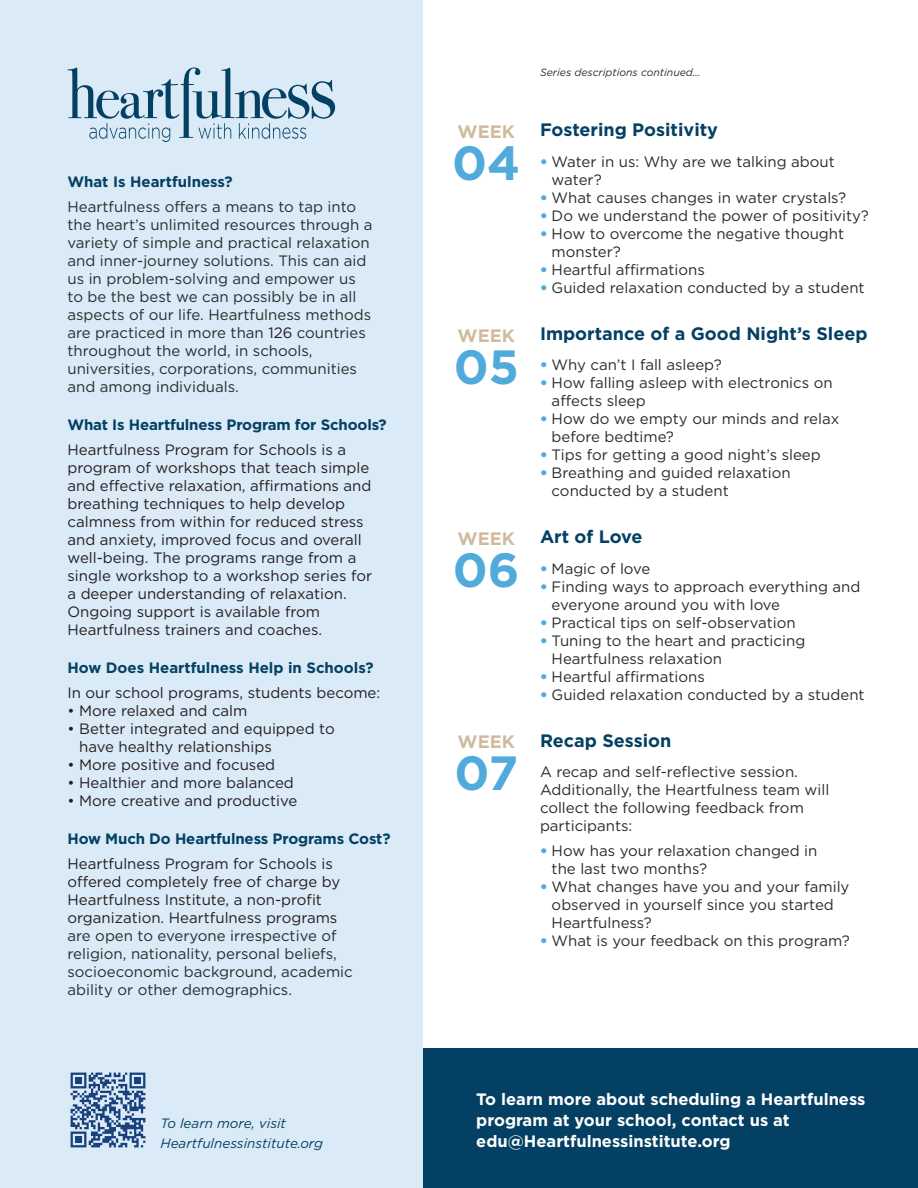
<style>
.page{position:relative;width:918px;height:1188px;background:#fff}
.page>*{position:absolute;margin:0;border:0;box-sizing:border-box;transform-origin:0 0}
.t1{font:700 48px "Gotham";color:#50abdc}
.t2{font:700 18px "Gotham";color:#044063}
.t3{font:700 18px "Gotham";color:#d0ba9e}
.t4{font:700 16.5px/21px "Gotham";color:#fff}
.t5{font:15px/18px "Gotham";color:#262e2c}
.t6{font:15px/18px "Gotham";color:#231f20}
.t7{font:700 15px "Gotham";letter-spacing:-.01em;color:#044063}
.t8{font:italic 13.5px/19.5px "Gotham";color:#044063}
.t9{font:italic 10.5px "Gotham";color:#262e2c}
.s1{color:#231f20}
.s2{color:#262e2c}
.s3{font-weight:900;color:#50abdc}
</style>
<div class="page">
<div style="left:422px;top:1049px;width:496px;height:139px;background:#044063"></div>
<div style="left:0;top:0;width:422px;height:1188px;background:#daeaf6"></div>
<svg style="left:68px;top:67px;width:267px;height:75px"></svg>
<svg style="left:71px;top:1073px;width:74px;height:74px"></svg>
<div style="left:75px;top:1136px;width:7px;height:7px;background:#18417e"></div>
<p class="t7" style="left:68px;top:172px;width:167px">What Is Heartfulness?</p>
<p class="t5" style="left:68px;top:198px;width:306px">Heartfulness offers a means to tap into the heart’s unlimited resources through a variety of simple and practical relaxation and inner-journey solutions. This can aid us in problem-solving and empower us to be the best we can possibly be in all aspects of our life. Heartfulness methods are practiced in more than <span class="s1">126</span> countries throughout the world, in schools, universities, corporations, communities and among individuals.</p>
<p class="t7" style="left:68px;top:415px;width:321px">What Is Heartfulness Program for Schools?</p>
<p class="t6" style="left:68px;top:441px;width:306px">Heartfulness Program for Schools is a program of workshops that teach simple and effective relaxation, affirmations and breathing techniques to help develop calmness from within for reduced stress and anxiety, improved focus and overall well-being. The programs range from a single workshop to a workshop series for a deeper understanding of relaxation.<br>Ongoing support is available from Heartfulness trainers and coaches.</p>
<p class="t7" style="left:68px;top:658px;width:308px">How Does Heartfulness Help in Schools?</p>
<p class="t6" style="left:68px;top:684px;width:314px">In our school programs, students become:</p>
<p class="t6" style="left:68px;top:702px;width:181px">• More relaxed and calm</p>
<p class="t6" style="left:79px;top:720px;width:257px;text-indent:-12px">• Better integrated and equipped to have healthy relationships</p>
<p class="t6" style="left:68px;top:756px;width:209px">• More positive and focused</p>
<p class="t6" style="left:68px;top:774px;width:228px">• Healthier and more balanced</p>
<p class="t6" style="left:68px;top:792px;width:231px">• More creative and productive</p>
<p class="t7" style="left:68px;top:829px;width:325px">How Much Do Heartfulness Programs Cost?</p>
<p class="t6" style="left:68px;top:855px;width:287px">Heartfulness Program for Schools is offered completely free of charge by Heartfulness Institute, a non-profit organization. Heartfulness programs <span class="s2">are open to everyone irrespective of religion, nationality, personal beliefs, socioeconomic background, academic ability or other demographics.</span></p>
<p class="t8" style="left:160px;top:1114px;width:164px">To learn more, visit<br>Heartfulnessinstitute.org</p>
<p class="t3" style="left:458px;top:120px;width:59px">WEEK</p>
<p class="t1" style="left:452px;top:131px;width:70px">04</p>
<p class="t3" style="left:458px;top:323px;width:59px">WEEK</p>
<p class="t1" style="left:454px;top:335px;width:67px">05</p>
<p class="t3" style="left:458px;top:526px;width:59px">WEEK</p>
<p class="t1" style="left:453px;top:538px;width:68px">06</p>
<p class="t3" style="left:458px;top:729px;width:59px">WEEK</p>
<p class="t1" style="left:455px;top:741px;width:65px">07</p>
<p class="t9" style="left:540px;top:65px;width:162px">Series descriptions continued…</p>
<p class="t2" style="left:540px;top:118px;width:180px">Fostering Positivity</p>
<p class="t5" style="left:552px;top:152px;width:285px;text-indent:-12px"><span class="s3">•</span> Water in us: Why are we talking about water?</p>
<p class="t5" style="left:540px;top:188px;width:308px"><span class="s3">•</span> What causes changes in water crystals?</p>
<p class="t5" style="left:540px;top:206px;width:330px"><span class="s3">•</span> Do we understand the power of positivity?</p>
<p class="t5" style="left:552px;top:224px;width:294px;text-indent:-12px"><span class="s3">•</span> How to overcome the negative thought monster?</p>
<p class="t5" style="left:540px;top:260px;width:166px"><span class="s3">•</span> Heartful affirmations</p>
<p class="t5" style="left:540px;top:278px;width:326px"><span class="s3">•</span> Guided relaxation conducted by a student</p>
<p class="t2" style="left:540px;top:322px;width:329px">Importance of a Good Night’s Sleep</p>
<p class="t5" style="left:540px;top:356px;width:183px"><span class="s3">•</span> Why can’t I fall asleep?</p>
<p class="t5" style="left:552px;top:374px;width:283px;text-indent:-12px"><span class="s3">•</span> How falling asleep with electronics on affects sleep</p>
<p class="t5" style="left:552px;top:410px;width:289px;text-indent:-12px"><span class="s3">•</span> How do we empty our minds and relax before bedtime?</p>
<p class="t5" style="left:540px;top:446px;width:282px"><span class="s3">•</span> Tips for getting a good night’s sleep</p>
<p class="t5" style="left:552px;top:464px;width:241px;text-indent:-12px"><span class="s3">•</span> Breathing and guided relaxation conducted by a student</p>
<p class="t2" style="left:540px;top:525px;width:104px">Art of Love</p>
<p class="t5" style="left:540px;top:559px;width:112px"><span class="s3">•</span> Magic of love</p>
<p class="t5" style="left:552px;top:577px;width:310px;text-indent:-12px"><span class="s3">•</span> Finding ways to approach everything and everyone around you with love</p>
<p class="t5" style="left:540px;top:613px;width:257px"><span class="s3">•</span> Practical tips on self-observation</p>
<p class="t5" style="left:552px;top:631px;width:255px;text-indent:-12px"><span class="s3">•</span> Tuning to the heart and practicing<br>Heartfulness relaxation</p>
<p class="t5" style="left:540px;top:667px;width:166px"><span class="s3">•</span> Heartful affirmations</p>
<p class="t5" style="left:540px;top:685px;width:326px"><span class="s3">•</span> Guided relaxation conducted by a student</p>
<p class="t2" style="left:540px;top:728px;width:133px">Recap Session</p>
<p class="t5" style="left:540px;top:762px;width:291px">A recap and self-reflective session.<br>Additionally, the Heartfulness team will collect the following feedback from participants:</p>
<p class="t5" style="left:552px;top:841px;width:267px;text-indent:-12px"><span class="s3">•</span> How has your relaxation changed in the last two months?</p>
<p class="t5" style="left:552px;top:877px;width:299px;text-indent:-12px"><span class="s3">•</span> What changes have you and your family observed in yourself since you started<br>Heartfulness?</p>
<p class="t5" style="left:540px;top:931px;width:311px"><span class="s3">•</span> What is your feedback on this program?</p>
<p class="t4" style="left:476px;top:1089px;width:391px">To learn more about scheduling a Heartfulness program at your school, contact us at edu@Heartfulnessinstitute.org</p>
</div>
